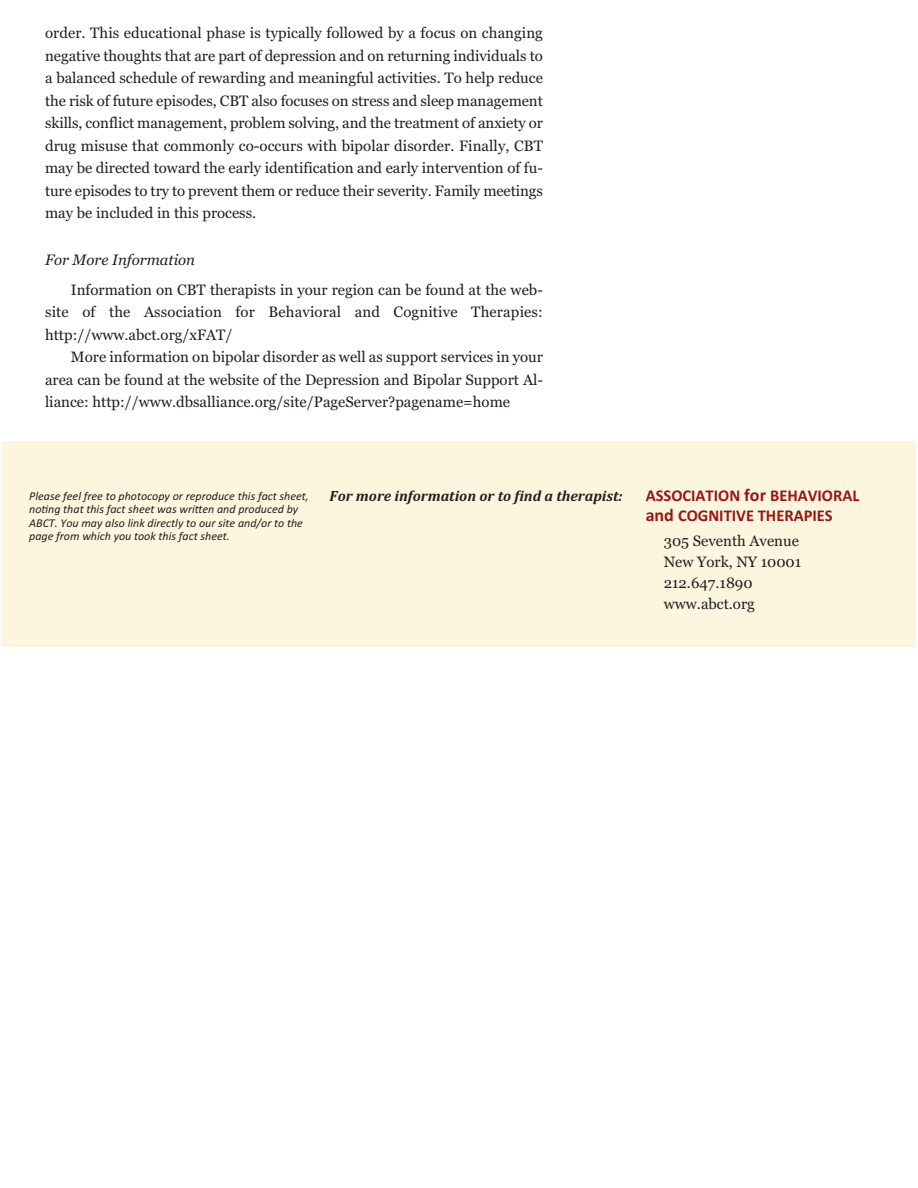
<style>
.page{position:relative;width:918px;height:1188px;background:#fff}
.page>*{position:absolute;margin:0;border:0;box-sizing:border-box;transform-origin:0 0}
.t1{font:700 16.5px/19.5px "Calibri";color:#9a1513}
.t2{font:15px/22.5px "Georgia";color:#231f20;text-align:justify}
.t3{font:italic 700 15px "Cambria";color:#231f20}
.t4{font:italic 15px "Georgia";color:#231f20}
.t5{font:italic 12px/13.5px "Calibri";color:#231f20}
.s1{font-size:18px}
</style>
<div class="page">
<div style="left:2px;top:442px;width:914px;height:205px;background:#fdf6df"></div>
<p class="t2" style="left:45px;top:22px;width:499px">order. This educational phase is typically followed by a focus on changing negative thoughts that are part of depression and on returning individuals to a balanced schedule of rewarding and meaningful activities. To help reduce the risk of future episodes, CBT also focuses on stress and sleep management skills, conflict management, problem solving, and the treatment of anxiety or drug misuse that commonly co-occurs with bipolar disorder. Finally, CBT may be directed toward the early identification and early intervention of fu&shy;ture episodes to try to prevent them or reduce their severity. Family meetings may be included in this process.</p>
<p class="t4" style="left:45px;top:251px;width:152px">For More Information</p>
<p class="t2" style="left:45px;top:278px;width:499px;text-indent:26px">Information on CBT therapists in your region can be found at the web&shy;site of the Association for Behavioral and Cognitive Therapies: http://www.abct.org/xFAT/</p>
<p class="t2" style="left:45px;top:346px;width:499px;text-indent:26px">More information on bipolar disorder as well as support services in your area can be found at the website of the Depression and Bipolar Support Al&shy;liance: http://www.dbsalliance.org/site/PageServer?pagename=home</p>
<p class="t5" style="left:29px;top:489px;width:281px">Please feel free to photocopy or reproduce this fact sheet,</p>
<p class="t3" style="left:330px;top:487px;width:294px">For more information or to find a therapist:</p>
<p class="t5" style="left:29px;top:502px;width:275px">noting that this fact sheet was written and produced by<br>ABCT. You may also link directly to our site and/or to the page from which you took this fact sheet.</p>
<p class="t1" style="left:646px;top:486px;width:215px">ASSOCIATION <span class="s1">for</span> BEHAVIORAL <span class="s1">and</span> COGNITIVE THERAPIES</p>
<p class="t2" style="left:664px;top:531px;width:139px;line-height:21px;text-align:left">305 Seventh Avenue<br>New York, NY 10001<br>212.647.1890 www.abct.org</p>
</div>
